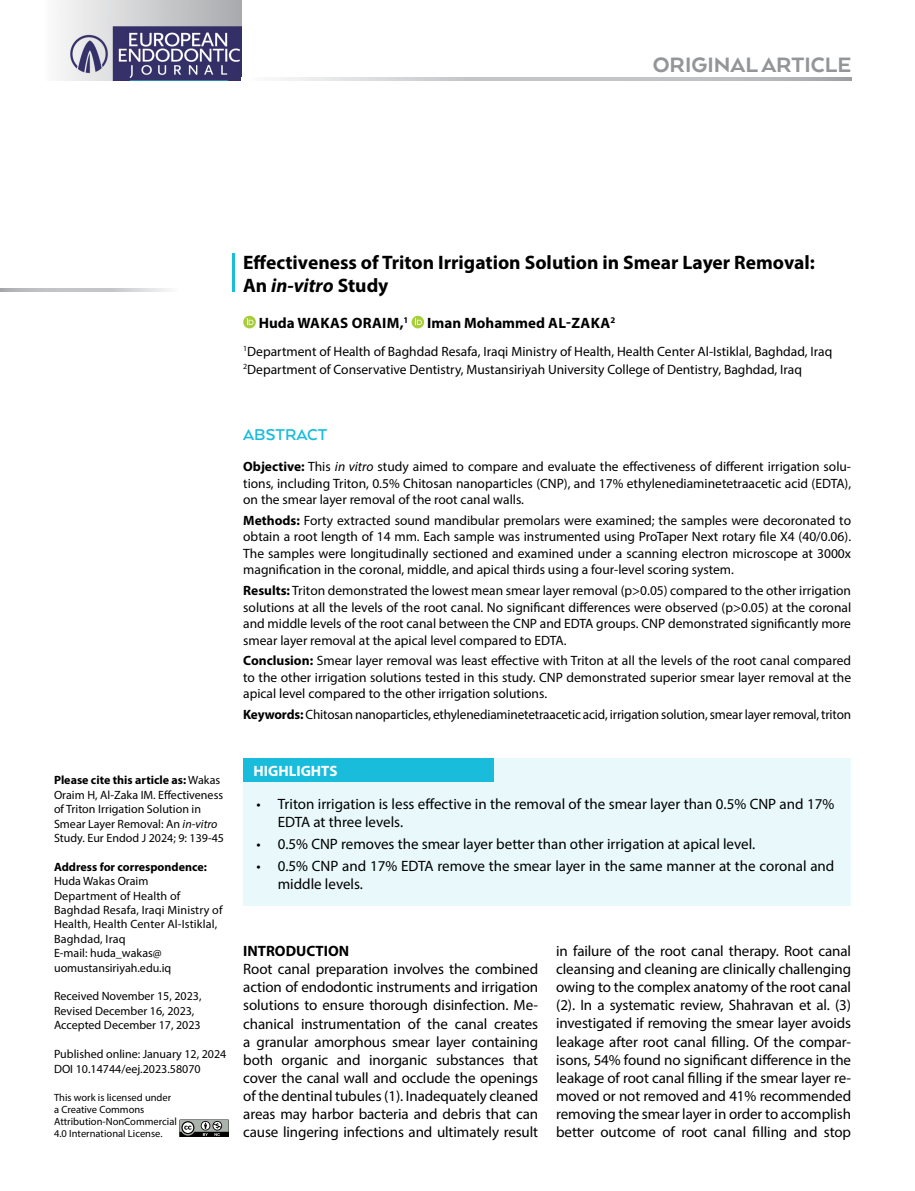
<style>
.page{position:relative;width:915px;height:1191px;background:#fff}
.page>*{position:absolute;margin:0;border:0;box-sizing:border-box;transform-origin:0 0}
.t1{font:800 24px "Arquitecta";color:#939598}
.t2{font:700 19.5px/23.4px "Myriad Pro";color:#000}
.t3{font:700 18px "Arquitecta";color:#1abcdc}
.t4{font:15px/18px "Myriad Pro";color:#000;text-align:justify}
.t5{font:700 15px "Myriad Pro";color:#000}
.t6{font:700 15px "Myriad Pro";color:#fff}
.t7{font:13.5px/16.5px "Myriad Pro";color:#000;text-align:justify}
.t8{font:12px/14.4px "Myriad Pro";color:#000}
.t9{font:700 12px "Myriad Pro";color:#000}
.t10{font:10.5px/12px "Myriad Pro";color:#000}
.s1{font-style:italic}
.s2{font-weight:700}
</style>
<div class="page">
<img style="left:59px;top:0;width:182px;height:80px">
<svg style="left:278px;top:77px;width:572px;height:3px;background:#c6c8ca"></svg>
<hr style="left:232px;top:254px;width:3px;height:38px;background:#1abcdc">
<svg style="left:0;top:288px;width:169px;height:4px"></svg>
<div style="left:243px;top:758px;width:607px;height:147px;background:#e8f8fb"></div>
<div style="left:243px;top:758px;width:250px;height:23px;background:#1abcdc"></div>
<svg style="left:243px;top:316px;width:13px;height:12px"></svg>
<svg style="left:246px;top:318px;width:7px;height:7px"></svg>
<svg style="left:411px;top:316px;width:13px;height:12px"></svg>
<svg style="left:415px;top:318px;width:6px;height:7px"></svg>
<svg style="left:179px;top:1119px;width:50px;height:18px"></svg>
<h1 class="t1" style="left:652px;top:50px;width:200px">ORIGINAL ARTICLE</h1>
<h2 class="t2" style="left:243px;top:250px;width:573px">Effectiveness of Triton Irrigation Solution in Smear Layer Removal:<br>An <span class="s1">in-vitro</span> Study</h2>
<p class="t5" style="left:259px;top:313px;width:358px">Huda WAKAS ORAIM,<sup>1</sup> Iman Mohammed AL-ZAKA<sup>2</sup></p>
<p class="t7" style="left:243px;top:342px;width:590px;line-height:18px"><sup>1</sup>Department of Health of Baghdad Resafa, Iraqi Ministry of Health, Health Center Al-Istiklal, Baghdad, Iraq<br><sup>2</sup>Department of Conservative Dentistry, Mustansiriyah University College of Dentistry, Baghdad, Iraq</p>
<h3 class="t3" style="left:243px;top:423px;width:85px">ABSTRACT</h3>
<p class="t7" style="left:243px;top:458px;width:609px"><span class="s2">Objective:</span> This <span class="s1">in vitro</span> study aimed to compare and evaluate the effectiveness of different irrigation solu&shy;tions, including Triton, 0.5% Chitosan nanoparticles (CNP), and 17% ethylenediaminetetraacetic acid (EDTA), on the smear layer removal of the root canal walls.</p>
<p class="t7" style="left:243px;top:512px;width:609px"><span class="s2">Methods:</span> Forty extracted sound mandibular premolars were examined; the samples were decoronated to obtain a root length of 14 mm. Each sample was instrumented using ProTaper Next rotary file X4 (40/0.06).<br>The samples were longitudinally sectioned and examined under a scanning electron microscope at 3000x magnification in the coronal, middle, and apical thirds using a four-level scoring system.</p>
<p class="t7" style="left:243px;top:582px;width:609px"><span class="s2">Results:</span> Triton demonstrated the lowest mean smear layer removal (p&gt;0.05) compared to the other irrigation solutions at all the levels of the root canal. No significant differences were observed (p&gt;0.05) at the coronal and middle levels of the root canal between the CNP and EDTA groups. CNP demonstrated significantly more smear layer removal at the apical level compared to EDTA.</p>
<p class="t7" style="left:243px;top:652px;width:609px"><span class="s2">Conclusion:</span> Smear layer removal was least effective with Triton at all the levels of the root canal compared to the other irrigation solutions tested in this study. CNP demonstrated superior smear layer removal at the apical level compared to the other irrigation solutions.</p>
<p class="t7" style="left:243px;top:706px;width:609px"><span class="s2">Keywords:</span> Chitosan nanoparticles, ethylenediaminetetraacetic acid, irrigation solution, smear layer removal, triton</p>
<p class="t8" style="left:54px;top:773px;width:171px"><span class="s2">Please cite this article as:</span> Wakas Oraim H, Al-Zaka IM. Effectiveness of Triton Irrigation Solution in Smear Layer Removal: An <span class="s1">in-vitro </span>Study. Eur Endod J 2024; 9: 139-45</p>
<p class="t9" style="left:54px;top:859px;width:154px">Address for correspondence:</p>
<p class="t8" style="left:54px;top:874px;width:170px">Huda Wakas Oraim<br>Department of Health of<br>Baghdad Resafa, Iraqi Ministry of<br>Health, Health Center Al-Istiklal,<br>Baghdad, Iraq<br>E-mail: huda_wakas@ uomustansiriyah.edu.iq</p>
<p class="t8" style="left:54px;top:989px;width:149px">Received November 15, 2023,<br>Revised December 16, 2023,<br>Accepted December 17, 2023</p>
<p class="t8" style="left:54px;top:1046px;width:174px">Published online: January 12, 2024<br>DOI 10.14744/eej.2023.58070</p>
<p class="t10" style="left:54px;top:1091px;width:124px">This work is licensed under a Creative Commons<br>Attribution-NonCommercial<br>4.0 International License.</p>
<p class="t6" style="left:253px;top:761px;width:85px">HIGHLIGHTS</p>
<p class="t4" style="left:278px;top:795px;width:558px;text-indent:-21px">• Triton irrigation is less effective in the removal of the smear layer than 0.5% CNP and 17%<br>EDTA at three levels.</p>
<p class="t4" style="left:256px;top:834px;width:500px">• 0.5% CNP removes the smear layer better than other irrigation at apical level.</p>
<p class="t4" style="left:278px;top:857px;width:558px;text-indent:-21px">• 0.5% CNP and 17% EDTA remove the smear layer in the same manner at the coronal and middle levels.</p>
<p class="t5" style="left:243px;top:941px;width:107px">INTRODUCTION</p>
<p class="t4" style="left:243px;top:960px;width:296px">Root canal preparation involves the combined action of endodontic instruments and irrigation solutions to ensure thorough disinfection. Me&shy;chanical instrumentation of the canal creates a granular amorphous smear layer containing both organic and inorganic substances that cover the canal wall and occlude the openings of the dentinal tubules (1). Inadequately cleaned areas may harbor bacteria and debris that can cause lingering infections and ultimately result</p>
<p class="t4" style="left:556px;top:942px;width:296px">in failure of the root canal therapy. Root canal cleansing and cleaning are clinically challenging owing to the complex anatomy of the root canal (2). In a systematic review, Shahravan et al. (3) investigated if removing the smear layer avoids leakage after root canal filling. Of the compar&shy;isons, 54% found no significant difference in the leakage of root canal filling if the smear layer re&shy;moved or not removed and 41% recommended removing the smear layer in order to accomplish better outcome of root canal filling and stop</p>
</div>
